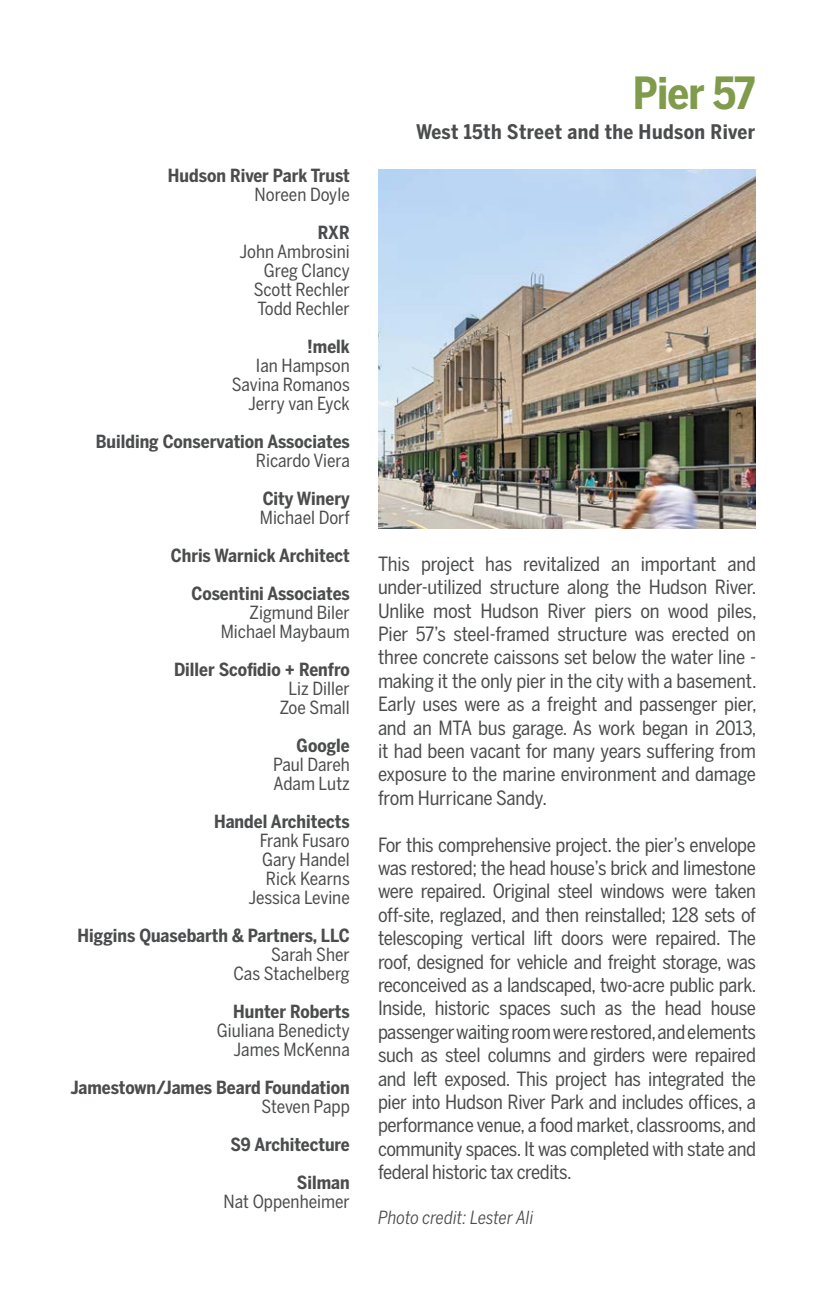
<style>
.page{position:relative;width:828px;height:1296px;background:#fff}
.page>*{position:absolute;margin:0;border:0;box-sizing:border-box;transform-origin:0 0}
.t1{font:700 44px "Benton Sans Cond";letter-spacing:-.02em;color:#809b4c}
.t2{font:700 20px "Benton Sans Cond";letter-spacing:.02em;color:#4b4c4d}
.t3{font:19.6px/23.4px "Benton Sans Cond";letter-spacing:-.02em;color:#4b4c4d;text-align:justify}
.t4{font:18px "Benton Sans Cond";color:#4b4c4d}
.t5{font:700 18px/38px "Benton Sans Cond";color:#4b4c4d;text-align:right}
.t6{font:italic 18px "Benton Sans Cond";color:#4b4c4d}
.s1{font-weight:400}
</style>
<div class="page">
<img style="left:378px;top:169px;width:378px;height:359px">
<p class="t5" style="left:168px;top:157px;width:183px">Hudson River Park Trust</p>
<p class="t4" style="left:255px;top:184px;width:97px">Noreen Doyle</p>
<p class="t5" style="left:318px;top:214px;width:33px">RXR</p>
<p class="t4" style="left:239px;top:241px;width:112px">John Ambrosini</p>
<p class="t4" style="left:264px;top:260px;width:87px">Greg Clancy</p>
<p class="t4" style="left:254px;top:279px;width:98px">Scott Rechler</p>
<p class="t4" style="left:258px;top:298px;width:94px">Todd Rechler</p>
<p class="t5" style="left:307px;top:328px;width:44px">!melk</p>
<p class="t4" style="left:256px;top:355px;width:95px">Ian Hampson</p>
<p class="t4" style="left:232px;top:374px;width:119px">Savina Romanos</p>
<p class="t5" style="left:96px;top:385px;width:256px"><span class="s1">Jerry van Eyck<br></span>Building Conservation Associates</p>
<p class="t4" style="left:256px;top:450px;width:96px">Ricardo Viera</p>
<p class="t5" style="left:263px;top:480px;width:89px">City Winery</p>
<p class="t4" style="left:260px;top:507px;width:92px">Michael Dorf</p>
<p class="t5" style="left:171px;top:537px;width:180px">Chris Warnick Architect</p>
<p class="t5" style="left:192px;top:575px;width:160px">Cosentini Associates</p>
<p class="t4" style="left:250px;top:602px;width:102px">Zigmund Biler</p>
<p class="t4" style="left:221px;top:621px;width:131px">Michael Maybaum</p>
<p class="t5" style="left:174px;top:651px;width:177px">Diller Scofidio + Renfro</p>
<p class="t4" style="left:289px;top:678px;width:63px">Liz Diller</p>
<p class="t4" style="left:280px;top:697px;width:71px">Zoe Small</p>
<p class="t5" style="left:297px;top:727px;width:55px">Google</p>
<p class="t4" style="left:273px;top:754px;width:78px">Paul Dareh</p>
<p class="t4" style="left:274px;top:773px;width:78px">Adam Lutz</p>
<p class="t5" style="left:214px;top:803px;width:137px">Handel Architects</p>
<p class="t4" style="left:260px;top:830px;width:92px">Frank Fusaro</p>
<p class="t4" style="left:262px;top:849px;width:89px">Gary Handel</p>
<p class="t4" style="left:266px;top:868px;width:85px">Rick Kearns</p>
<p class="t4" style="left:248px;top:887px;width:103px">Jessica Levine</p>
<p class="t5" style="left:78px;top:917px;width:274px">Higgins Quasebarth &amp; Partners, LLC</p>
<p class="t4" style="left:271px;top:944px;width:80px">Sarah Sher</p>
<p class="t4" style="left:233px;top:963px;width:118px">Cas Stachelberg</p>
<p class="t5" style="left:233px;top:993px;width:118px">Hunter Roberts</p>
<p class="t4" style="left:217px;top:1020px;width:135px">Giuliana Benedicty</p>
<p class="t4" style="left:234px;top:1039px;width:118px">James McKenna</p>
<p class="t5" style="left:70px;top:1069px;width:281px">Jamestown/James Beard Foundation</p>
<p class="t4" style="left:261px;top:1096px;width:90px">Steven Papp</p>
<p class="t5" style="left:230px;top:1126px;width:121px">S9 Architecture</p>
<p class="t5" style="left:297px;top:1164px;width:54px">Silman</p>
<p class="t4" style="left:224px;top:1191px;width:128px">Nat Oppenheimer</p>
<p class="t1" style="left:633px;top:67px;width:124px">Pier 57</p>
<p class="t2" style="left:416px;top:120px;width:341px">West 15th Street and the Hudson River</p>
<p class="t3" style="left:378px;top:552px;width:380px">This project has revitalized an important and under-utilized structure along the Hudson River.<br>Unlike most Hudson River piers on wood piles, Pier 57’s steel-framed structure was erected on three concrete caissons set below the water line - making it the only pier in the city with a basement.<br>Early uses were as a freight and passenger pier, and an MTA bus garage. As work began in 2013, it had been vacant for many years suffering from exposure to the marine environment and damage from Hurricane Sandy.</p>
<p class="t3" style="left:378px;top:833px;width:380px">For this comprehensive project. the pier’s envelope was restored; the head house’s brick and limestone were repaired. Original steel windows were taken off-site, reglazed, and then reinstalled; 128 sets of telescoping vertical lift doors were repaired. The roof, designed for vehicle and freight storage, was reconceived as a landscaped, two-acre public park.<br>Inside, historic spaces such as the head house passenger waiting room were restored, and elements such as steel columns and girders were repaired and left exposed. This project has integrated the pier into Hudson River Park and includes offices, a performance venue, a food market, classrooms, and community spaces. It was completed with state and federal historic tax credits.</p>
<p class="t6" style="left:378px;top:1207px;width:157px">Photo credit: Lester Ali</p>
</div>
